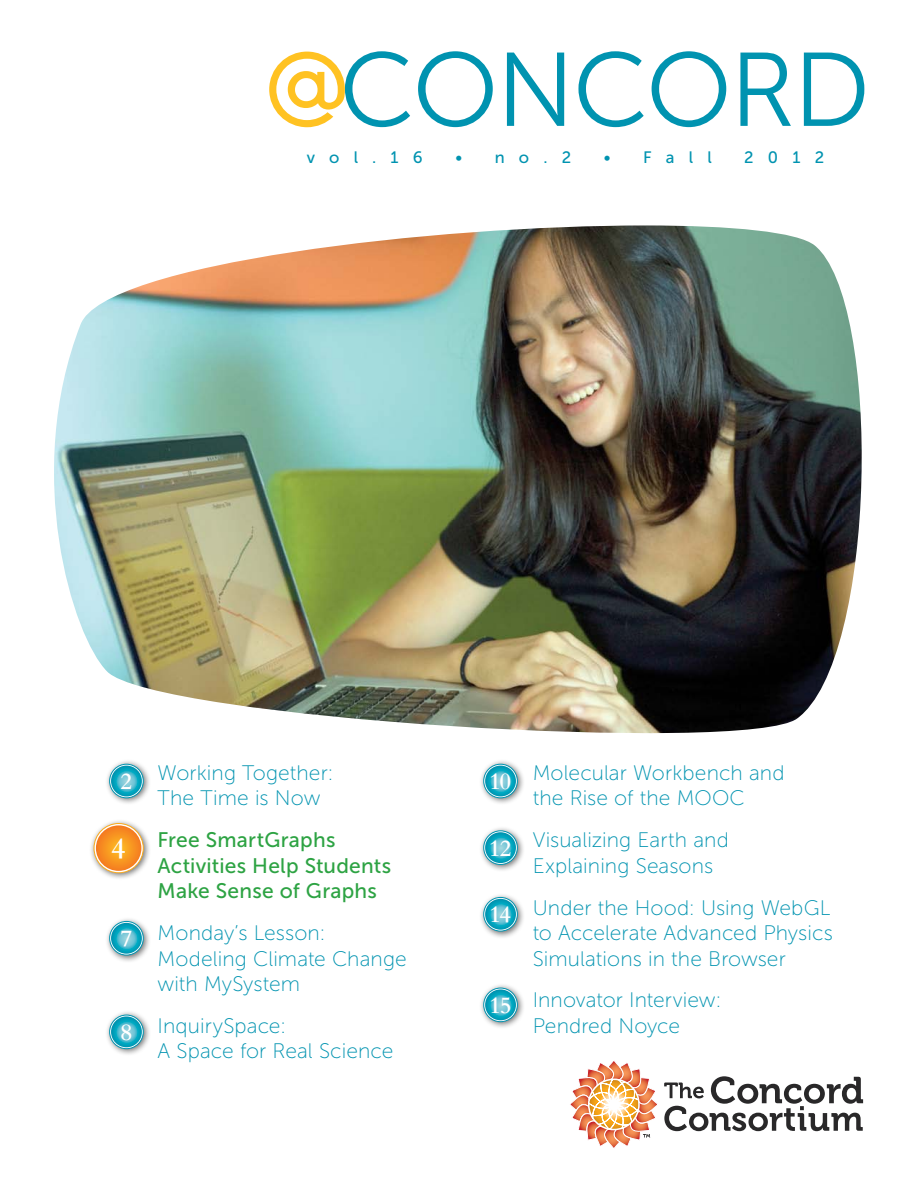
<style>
.page{position:relative;width:918px;height:1188px;background:#fff}
.page>*{position:absolute;margin:0;border:0;box-sizing:border-box;transform-origin:0 0}
.t1{font:600 30.6px "Bembo Std";color:#fff}
.t2{font:600 24.45px "Bembo Std";letter-spacing:-.095em;color:#fff}
.t3{font:21px/25.5px "Museo Sans 100";letter-spacing:.005em;color:#0093b0}
.t4{font:21px/25.5px "Museo Sans 500";letter-spacing:.01em;color:#2da343}
.t5{font:16.5px "Museo Sans 500";letter-spacing:.86em;color:#0093b0}
</style>
<div class="page">
<svg style="left:418px;top:51px;width:75px;height:76px"></svg>
<svg style="left:507px;top:53px;width:57px;height:73px"></svg>
<svg style="left:578px;top:51px;width:66px;height:76px"></svg>
<svg style="left:652px;top:51px;width:74px;height:76px"></svg>
<svg style="left:740px;top:53px;width:51px;height:73px"></svg>
<svg style="left:804px;top:53px;width:60px;height:73px"></svg>
<svg style="left:269px;top:51px;width:141px;height:76px"></svg>
<div style="left:479px;top:759px;width:46px;height:47px;background:#000;opacity:.55"></div>
<svg style="left:484px;top:764px;width:33px;height:34px"></svg>
<div style="left:483px;top:764px;width:35px;height:34px;border:1px solid #0093b0;border-radius:50%"></div>
<svg style="left:485px;top:766px;width:31px;height:30px"></svg>
<div style="left:479px;top:826px;width:46px;height:46px;background:#000;opacity:.55"></div>
<svg style="left:484px;top:831px;width:33px;height:33px"></svg>
<div style="left:483px;top:830px;width:35px;height:35px;border:1px solid #0093b0;border-radius:50%"></div>
<svg style="left:485px;top:832px;width:31px;height:31px"></svg>
<div style="left:479px;top:892px;width:46px;height:47px;background:#000;opacity:.55"></div>
<svg style="left:484px;top:897px;width:33px;height:34px"></svg>
<div style="left:483px;top:897px;width:35px;height:35px;border:1px solid #0093b0;border-radius:50%"></div>
<svg style="left:485px;top:899px;width:31px;height:31px"></svg>
<div style="left:479px;top:983px;width:46px;height:46px;background:#000;opacity:.55"></div>
<svg style="left:484px;top:988px;width:33px;height:34px"></svg>
<div style="left:483px;top:988px;width:35px;height:34px;border:1px solid #0093b0;border-radius:50%"></div>
<svg style="left:485px;top:989px;width:31px;height:31px"></svg>
<div style="left:105px;top:916px;width:46px;height:47px;background:#000;opacity:.55"></div>
<svg style="left:110px;top:921px;width:33px;height:34px"></svg>
<div style="left:109px;top:921px;width:35px;height:35px;border:1px solid #0093b0;border-radius:50%"></div>
<svg style="left:111px;top:923px;width:31px;height:31px"></svg>
<div style="left:105px;top:1010px;width:46px;height:46px;background:#000;opacity:.55"></div>
<svg style="left:110px;top:1015px;width:33px;height:34px"></svg>
<div style="left:109px;top:1015px;width:35px;height:34px;border:1px solid #0093b0;border-radius:50%"></div>
<svg style="left:111px;top:1016px;width:31px;height:31px"></svg>
<div style="left:105px;top:759px;width:46px;height:47px;background:#000;opacity:.55"></div>
<svg style="left:110px;top:764px;width:33px;height:34px"></svg>
<div style="left:109px;top:764px;width:35px;height:34px;border:1px solid #0093b0;border-radius:50%"></div>
<svg style="left:111px;top:766px;width:31px;height:30px"></svg>
<div style="left:89px;top:818px;width:62px;height:63px;background:#000;opacity:.55"></div>
<svg style="left:94px;top:824px;width:49px;height:49px"></svg>
<div style="left:94px;top:823px;width:50px;height:50px;border:1px solid #fbab1c;border-radius:50%"></div>
<svg style="left:96px;top:825px;width:45px;height:46px"></svg>
<svg style="left:570px;top:1061px;width:293px;height:87px"></svg>
<img style="left:54px;top:225px;width:808px;height:509px">
<p class="t5" style="left:307px;top:148px;width:118px">vol.16</p>
<p class="t5" style="left:455px;top:148px;width:117px">• no.2</p>
<p class="t5" style="left:604px;top:148px;width:109px">• Fall</p>
<p class="t5" style="left:744px;top:148px;width:81px">2012</p>
<p class="t2" style="left:120px;top:768px;width:14px">2</p>
<p class="t3" style="left:533px;top:760px;width:253px">Molecular Workbench and the Rise of the MOOC</p>
<p class="t3" style="left:533px;top:827px;width:198px">Visualizing Earth and<br>Explaining Seasons</p>
<p class="t3" style="left:533px;top:895px;width:302px">Under the Hood: Using WebGL to Accelerate Advanced Physics<br>Simulations in the Browser</p>
<p class="t3" style="left:533px;top:988px;width:191px">Innovator Interview:<br>Pendred Noyce</p>
<p class="t3" style="left:158px;top:760px;width:178px">Working Together:<br>The Time is Now</p>
<p class="t4" style="left:158px;top:827px;width:235px">Free SmartGraphs<br>Activities Help Students<br>Make Sense of Graphs</p>
<p class="t3" style="left:158px;top:920px;width:251px">Monday’s Lesson:<br>Modeling Climate Change with MySystem</p>
<p class="t3" style="left:158px;top:1013px;width:237px">InquirySpace:<br>A Space for Real Science</p>
<p class="t2" style="left:489px;top:768px;width:24px">10</p>
<h1 class="t1" style="left:111px;top:832px;width:17px">4</h1>
<p class="t2" style="left:489px;top:834px;width:25px">12</p>
<p class="t2" style="left:489px;top:901px;width:24px">14</p>
<p class="t2" style="left:120px;top:925px;width:14px">7</p>
<p class="t2" style="left:489px;top:992px;width:24px">15</p>
<p class="t2" style="left:120px;top:1019px;width:14px">8</p>
</div>
